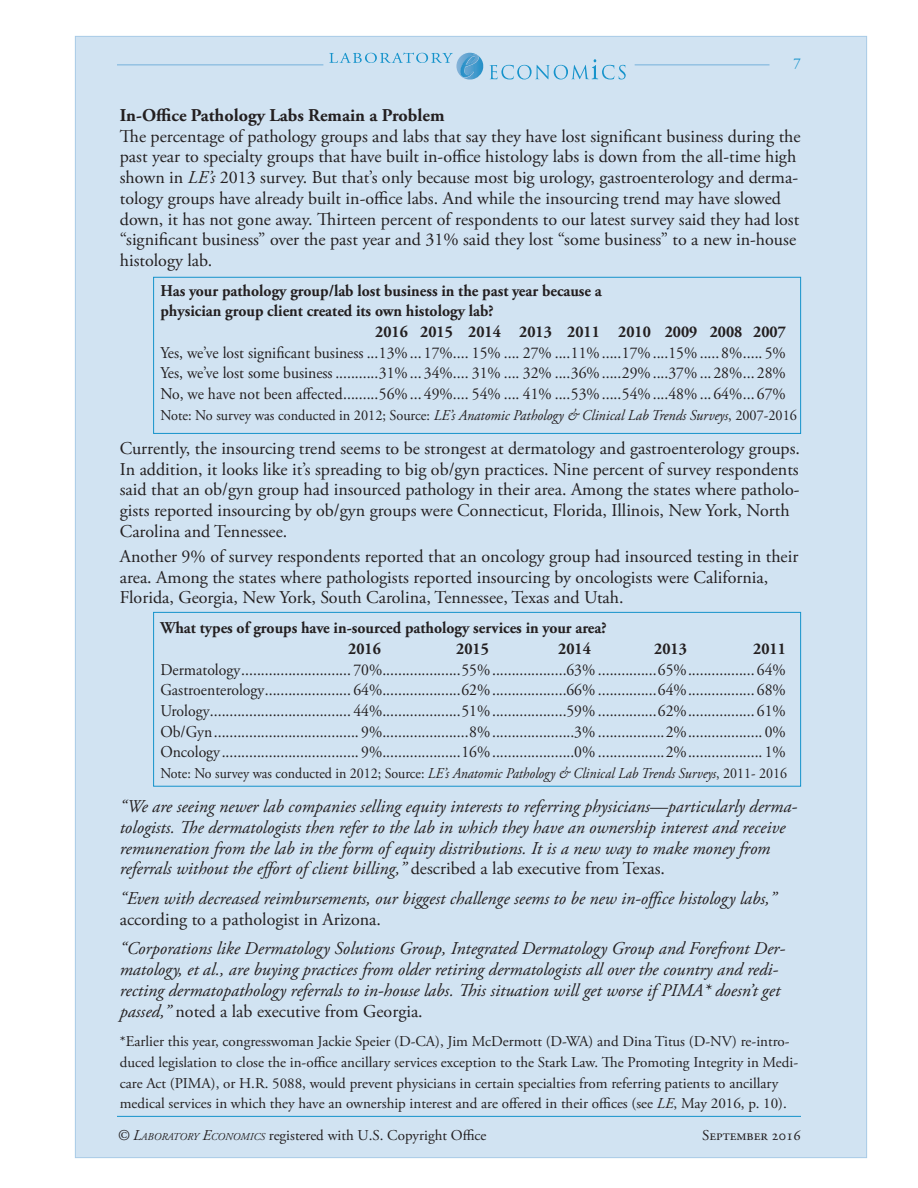
<style>
.page{position:relative;width:918px;height:1188px;background:#fff}
.page>*{position:absolute;margin:0;border:0;box-sizing:border-box;transform-origin:0 0}
.articletext{font:18px/20.7px "Adobe Garamond Pro";color:#231f20}
.articletext-2{font:italic 18px/20.7px "Adobe Garamond Pro";color:#231f20}
.articletext-3{font:700 18px "Adobe Garamond Pro";color:#231f20}
.articletext-4{font:16.5px "Adobe Garamond Pro";color:#231f20;scale:.95 1}
.articletext-5{font:700 16.5px "Adobe Garamond Pro";color:#231f20;scale:.95 1}
.articletext-6{font:15px/20.7px "Adobe Garamond Pro";color:#231f20}
.articletext-7{font:15px "Adobe Garamond Pro";color:#231f20;scale:.95 1}
.articletext-8{font:15px "Adobe Garamond Pro";color:#231f20;scale:.93 1}
.t1{font:15px "Adobe Garamond Pro";color:#1593cb}
.s1{font-style:italic}
.s2{font-style:normal}
.s3{font-style:italic;font-size:10.5px}
</style>
<div class="page">
<div style="left:75px;top:36px;width:792px;height:1122px;background:#d1e3f2;border:1px solid #a7cae7"></div>
<svg style="left:329px;top:52px;width:154px;height:28px"></svg>
<svg style="left:490px;top:59px;width:136px;height:20px"></svg>
<hr style="left:117px;top:64px;width:206px;height:1px;background:#76b1db">
<hr style="left:635px;top:64px;width:135px;height:1px;background:#76b1db">
<hr style="left:117px;top:1116px;width:684px;height:1px;background:#1593cb">
<div style="left:153px;top:612px;width:648px;height:175px;border:1px solid #1593cb"></div>
<div style="left:153px;top:277px;width:648px;height:157px;border:1px solid #1593cb"></div>
<p class="t1" style="left:794px;top:55px;width:9px">7</p>
<p class="articletext-3" style="left:120px;top:105px;width:326px">In-Office Pathology Labs Remain a Problem</p>
<p class="articletext" style="left:120px;top:126px;width:682px">The percentage of pathology groups and labs that say they have lost significant business during the past year to specialty groups that have built in-office histology labs is down from the all-time high shown in <span class="s1">LE’s</span> 2013 survey. But that’s only because most big urology, gastroenterology and derma&shy;tology groups have already built in-office labs. And while the insourcing trend may have slowed down, it has not gone away. Thirteen percent of respondents to our latest survey said they had lost “significant business” over the past year and 31% said they lost “some business” to a new in-house histology lab.</p>
<p class="articletext-5" style="left:160px;top:281px;width:466px">Has your pathology group/lab lost business in the past year because a</p>
<p class="articletext-5" style="left:160px;top:302px;width:352px">physician group client created its own histology lab?</p>
<p class="articletext-5" style="left:375px;top:322px;width:434px">2016 2015 2014 2013 2011 2010 2009 2008 2007</p>
<p class="articletext-4" style="left:160px;top:343px;width:660px">Yes, we’ve lost significant business ...13%... 17%.... 15% .... 27% ....11%.....17%....15% .....8%..... 5%</p>
<p class="articletext-4" style="left:160px;top:363px;width:660px">Yes, we’ve lost some business ...........31%... 34%.... 31% .... 32% ....36%.....29%....37% ...28%... 28%</p>
<p class="articletext-4" style="left:160px;top:384px;width:660px">No, we have not been affected.........56%... 49%.... 54% .... 41% ....53%.....54%....48% ...64%... 67%</p>
<p class="articletext-7" style="left:160px;top:406px;width:672px">Note: No survey was conducted in 2012; Source: <span class="s1">LE’s Anatomic Pathology &amp; Clinical Lab Trends Surveys</span>, 2007-2016</p>
<p class="articletext" style="left:120px;top:439px;width:682px">Currently, the insourcing trend seems to be strongest at dermatology and gastroenterology groups.<br>In addition, it looks like it’s spreading to big ob/gyn practices. Nine percent of survey respondents said that an ob/gyn group had insourced pathology in their area. Among the states where patholo&shy;gists reported insourcing by ob/gyn groups were Connecticut, Florida, Illinois, New York, North Carolina and Tennessee.</p>
<p class="articletext" style="left:120px;top:547px;width:680px">Another 9% of survey respondents reported that an oncology group had insourced testing in their area. Among the states where pathologists reported insourcing by oncologists were California,<br>Florida, Georgia, New York, South Carolina, Tennessee, Texas and Utah.</p>
<p class="articletext-5" style="left:160px;top:618px;width:471px">What types of groups have in-sourced pathology services in your area?</p>
<p class="articletext-5" style="left:348px;top:639px;width:36px">2016</p>
<p class="articletext-5" style="left:456px;top:639px;width:36px">2015</p>
<p class="articletext-5" style="left:558px;top:639px;width:36px">2014</p>
<p class="articletext-5" style="left:654px;top:639px;width:36px">2013</p>
<p class="articletext-5" style="left:753px;top:639px;width:36px">2011</p>
<p class="articletext-4" style="left:160px;top:659px;width:660px">Dermatology............................ 70%....................55%...................63% ...............65%................. 64%</p>
<p class="articletext-4" style="left:160px;top:680px;width:660px">Gastroenterology...................... 64%....................62%...................66% ...............64%................. 68%</p>
<p class="articletext-4" style="left:160px;top:701px;width:660px">Urology.................................... 44%....................51%...................59% ...............62%................. 61%</p>
<p class="articletext-4" style="left:160px;top:722px;width:660px">Ob/Gyn..................................... 9%......................8%.....................3% .................2%................... 0%</p>
<p class="articletext-4" style="left:160px;top:742px;width:660px">Oncology................................... 9%....................16%.....................0% .................2%................... 1%</p>
<p class="articletext-8" style="left:160px;top:764px;width:675px">Note: No survey was conducted in 2012; Source: <span class="s1">LE’s Anatomic Pathology &amp; Clinical Lab Trends Surveys</span>, 2011- 2016</p>
<p class="articletext-2" style="left:120px;top:797px;width:679px">“We are seeing newer lab companies selling equity interests to referring physicians—particularly derma&shy;tologists. The dermatologists then refer to the lab in which they have an ownership interest and receive remuneration from the lab in the form of equity distributions. It is a new way to make money from referrals without the effort of client billing,” <span class="s2">described a lab executive from Texas.</span></p>
<p class="articletext-2" style="left:120px;top:888px;width:658px">“Even with decreased reimbursements, our biggest challenge seems to be new in-office histology labs,” <span class="s2">according to a pathologist in Arizona.</span></p>
<p class="articletext-2" style="left:120px;top:939px;width:667px">“Corporations like Dermatology Solutions Group, Integrated Dermatology Group and Forefront Der&shy;matology, et al., are buying practices from older retiring dermatologists all over the country and redi&shy;recting dermatopathology referrals to in-house labs. This situation will get worse if PIMA* doesn’t get passed,” <span class="s2">noted a lab executive from Georgia.</span></p>
<p class="articletext-6" style="left:120px;top:1032px;width:680px">*Earlier this year, congresswoman Jackie Speier (D-CA), Jim McDermott (D-WA) and Dina Titus (D-NV) re-intro&shy;duced legislation to close the in-office ancillary services exception to the Stark Law. The Promoting Integrity in Medi&shy;care Act (PIMA), or H.R. 5088, would prevent physicians in certain specialties from referring patients to ancillary medical services in which they have an ownership interest and are offered in their offices (see <span class="s1">LE</span>, May 2016, p. 10).</p>
<p class="articletext-6" style="left:117px;top:1126px;width:371px"><span class="s1">© L</span><span class="s3">ABORATORY</span> <span class="s1">E</span><span class="s3">CONOMICS</span> registered with U.S. Copyright Office</p>
<p class="articletext-6" style="left:702px;top:1126px;width:100px">September 2016</p>
</div>
